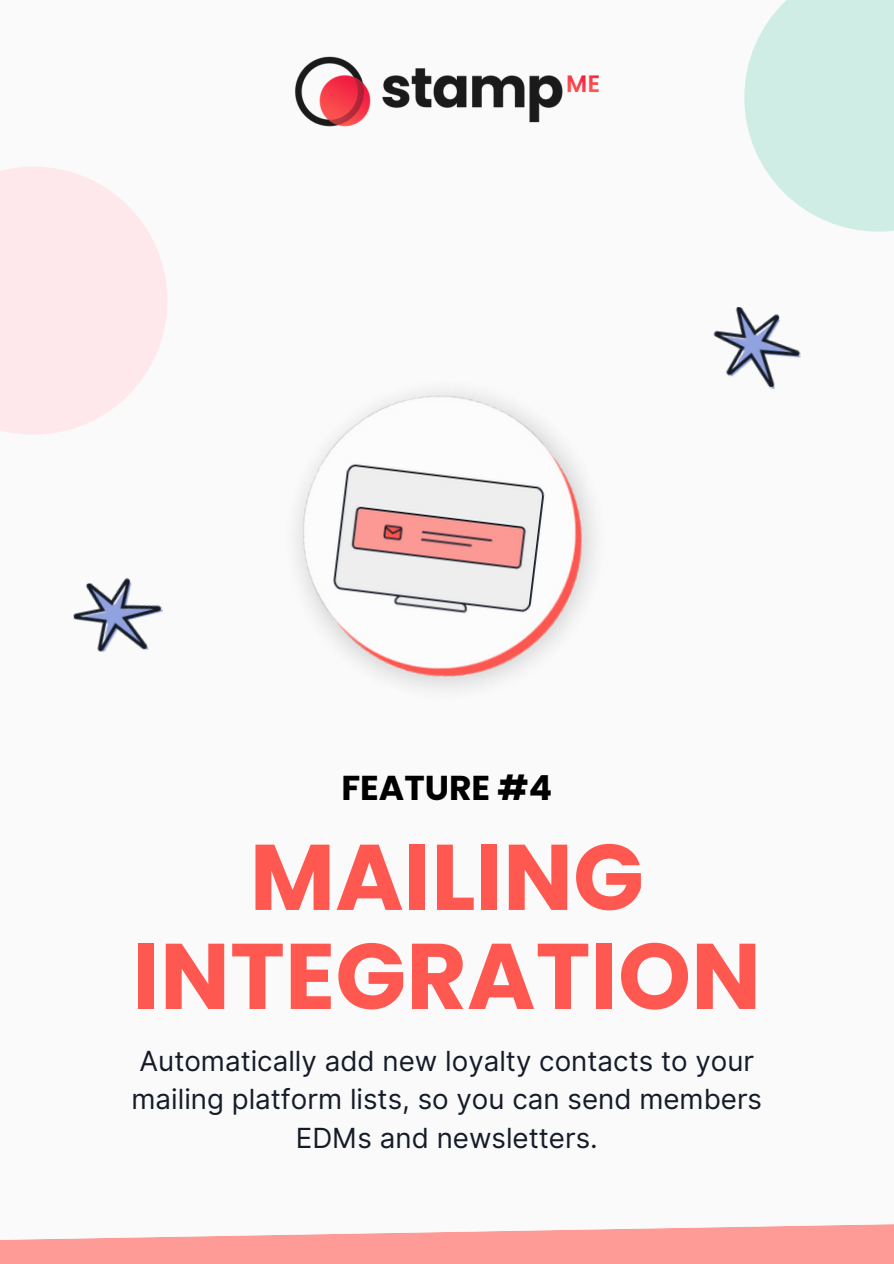
<style>
.page{position:relative;width:894px;height:1264px;background:#fff}
.page>*{position:absolute;margin:0;border:0;box-sizing:border-box;transform-origin:0 0}
.t1{font:700 93px/99px "Poppins";color:#ff5851;text-align:center}
.t2{font:700 34.5px "Poppins";color:#000}
.t3{font:27.75px/38.2px "Inter";color:#151c28;text-align:center}
</style>
<div class="page">
<div style="left:0;top:0;width:893px;height:1263px;background:#fafafa"></div>
<img style="left:294px;top:56px;width:305px;height:71px">
<svg style="left:0;top:1224px;width:893px;height:39px"></svg>
<div style="left:0;top:167px;width:167px;height:267px;background:linear-gradient(to right,#ffe5ea,#fcf0f3)"></div>
<div style="left:744px;top:0;width:149px;height:232px;background:#d0ede5"></div>
<img style="left:296px;top:391px;width:299px;height:298px">
<img style="left:713px;top:307px;width:88px;height:82px">
<img style="left:73px;top:577px;width:90px;height:75px">
<h1 class="t2" style="left:341px;top:764px;width:212px">FEATURE #4</h1>
<p class="t1" style="left:132px;top:827px;width:630px">MAILING<br>INTEGRATION</p>
<h2 class="t3" style="left:131px;top:1041px;width:632px">Automatically add new loyalty contacts to your mailing platform lists, so you can send members<br>EDMs and newsletters.</h2>
</div>
